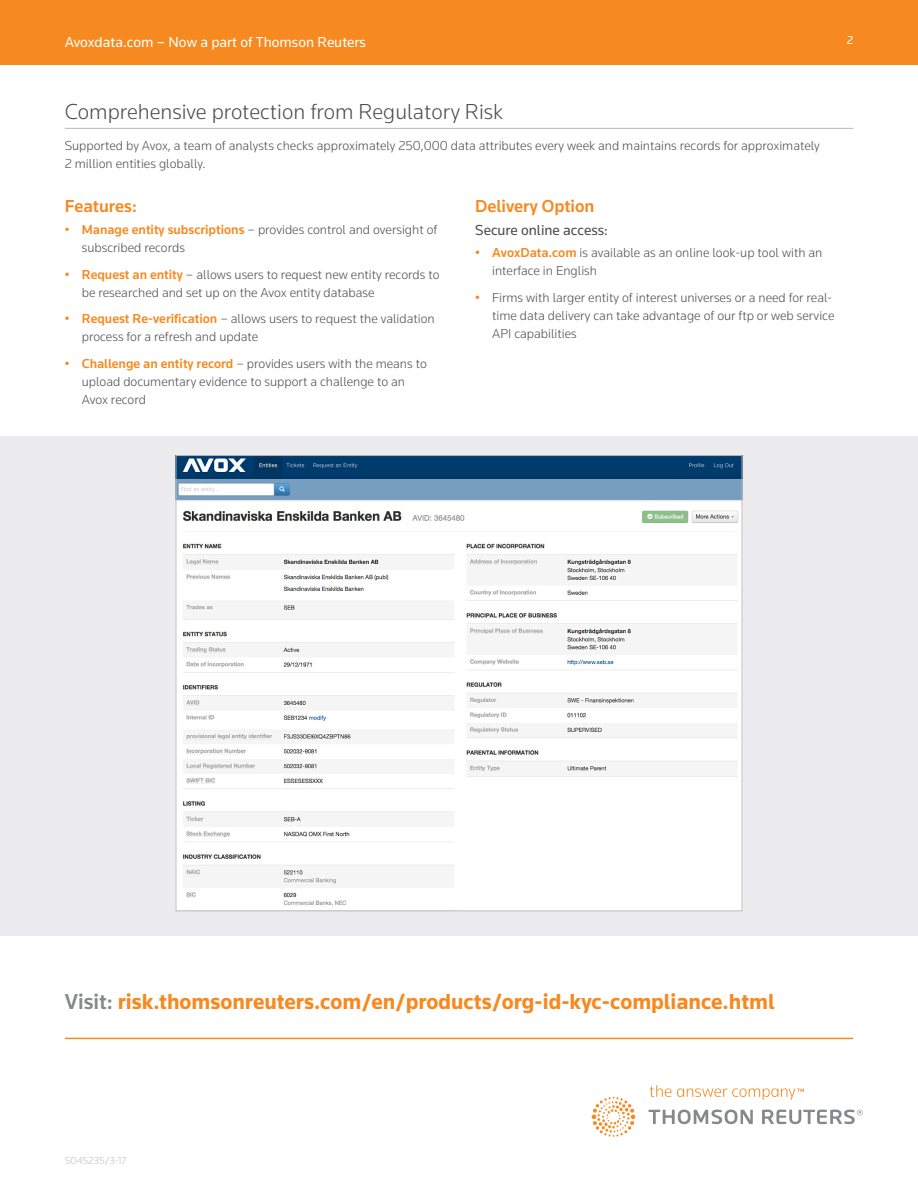
<style>
.page{position:relative;width:918px;height:1188px;background:#fff}
.page>*{position:absolute;margin:0;border:0;box-sizing:border-box;transform-origin:0 0}
.Call_to_Action_FR{font:700 22.5px "Knowledge";color:#f6891f}
.Section_Heading_FR{font:300 22.5px "Knowledge";color:#4b4c4d}
.Body_Heading_FR{font:500 18px "Knowledge";color:#f6891f}
._2nd_Page_Header_whi{font:15px "Knowledge";color:#fff}
.Body_Subhead_FR{font:15px "Knowledge";color:#4b4c4d}
.Body_Copy_FR{font:300 13.5px/18px "Knowledge";color:#4b4c4d}
.Legal_Text_FR{font:12px "Knowledge";color:#fff}
.Legal_Text_FR-2{font:300 10.5px "Knowledge";color:#bcbdc0}
.s1{font-weight:400;color:#f6891f}
.s2{font-weight:500;color:#f6891f}
.s3{font-weight:500;color:#86888b}
</style>
<div class="page">
<hr style="left:65px;top:1038px;width:788px;height:1px;background:#f6891f">
<svg style="left:591px;top:1085px;width:272px;height:52px"></svg>
<div style="left:0;top:0;width:918px;height:65px;background:#f6891f"></div>
<hr style="left:65px;top:128px;width:788px;height:1px;background:#b8b9bc">
<div style="left:0;top:436px;width:918px;height:499px;background:#ececee"></div>
<img style="left:178px;top:457px;width:562px;height:452px">
<p class="_2nd_Page_Header_whi" style="left:65px;top:32px;width:303px">Avoxdata.com – Now a part of Thomson Reuters</p>
<p class="Legal_Text_FR" style="left:847px;top:33px;width:8px">2</p>
<p class="Section_Heading_FR" style="left:65px;top:98px;width:440px">Comprehensive protection from Regulatory Risk</p>
<p class="Body_Copy_FR" style="left:65px;top:137px;width:757px">Supported by Avox, a team of analysts checks approximately 250,000 data attributes every week and maintains records for approximately<br>2 million entities globally.</p>
<p class="Body_Heading_FR" style="left:65px;top:195px;width:74px">Features:</p>
<p class="Body_Copy_FR" style="left:82px;top:220px;width:357px;text-indent:-17px"><span class="s1">•</span> <span class="s2">Manage entity subscriptions</span> – provides control and oversight of subscribed records</p>
<p class="Body_Copy_FR" style="left:82px;top:265px;width:359px;text-indent:-17px"><span class="s1">•</span> <span class="s2">Request an entity</span> – allows users to request new entity records to be researched and set up on the Avox entity database</p>
<p class="Body_Copy_FR" style="left:82px;top:309px;width:354px;text-indent:-17px"><span class="s1">•</span> <span class="s2">Request Re-verification</span> – allows users to request the validation process for a refresh and update</p>
<p class="Body_Copy_FR" style="left:82px;top:354px;width:347px;text-indent:-17px"><span class="s1">•</span> <span class="s2">Challenge an entity record</span> – provides users with the means to upload documentary evidence to support a challenge to an<br>Avox record</p>
<p class="Body_Heading_FR" style="left:475px;top:195px;width:121px">Delivery Option</p>
<p class="Body_Subhead_FR" style="left:475px;top:221px;width:134px">Secure online access:</p>
<p class="Body_Copy_FR" style="left:492px;top:243px;width:332px;text-indent:-17px"><span class="s1">•</span> <span class="s2">AvoxData.com</span> is available as an online look-up tool with an interface in English</p>
<p class="Body_Copy_FR" style="left:492px;top:288px;width:344px;text-indent:-17px"><span class="s1">•</span> Firms with larger entity of interest universes or a need for real&shy;time data delivery can take advantage of our ftp or web service<br>API capabilities</p>
<p class="Call_to_Action_FR" style="left:65px;top:988px;width:711px"><span class="s3">Visit:</span> risk.thomsonreuters.com/en/products/org-id-kyc-compliance.html</p>
<p class="Legal_Text_FR-2" style="left:65px;top:1154px;width:63px">S045235/3-17</p>
</div>
